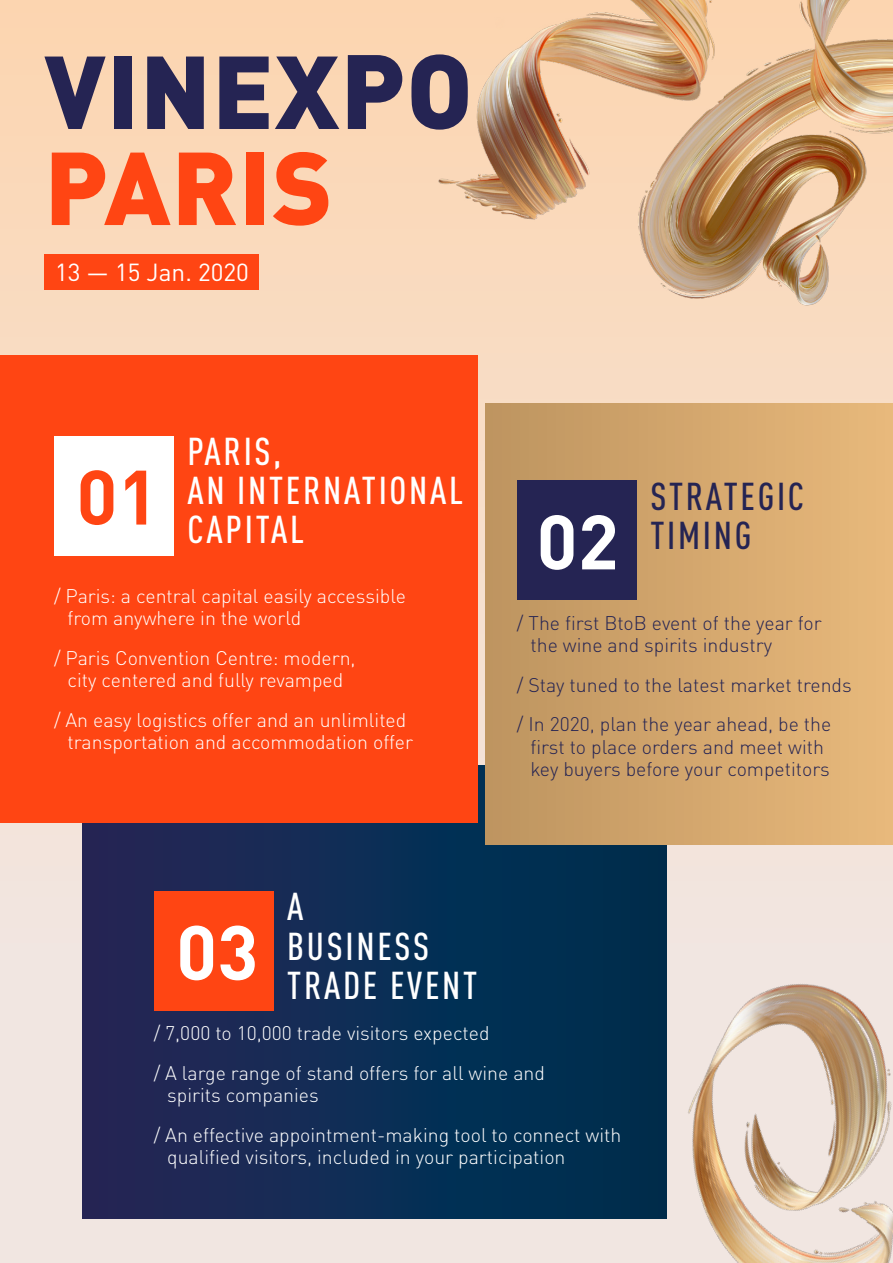
<style>
.page{position:relative;width:893px;height:1263px;background:#fff}
.page>*{position:absolute;margin:0;border:0;box-sizing:border-box;transform-origin:0 0}
.t1{font:900 101.7px/96px "DINOT";letter-spacing:.01em;color:#252453}
.t2{font:700 75.75px "DINOT";color:#fff}
.t3{font:700 75.75px "DINOT";color:#ff4513}
.t4{font:500 condensed 38.25px/39.2px "DINOT";letter-spacing:.07em;color:#fff}
.t5{font:500 condensed 38.25px/39.2px "DINOT";letter-spacing:.07em;color:#252453}
.t6{font:24.45px "DINOT";color:#fff}
.t7{font:300 19.5px/22.5px "DINOT";color:#fff}
.t8{font:300 19.5px/22.5px "DINOT";color:#252453}
.s1{font-size:103.8px}
.s2{color:#ff4513}
</style>
<div class="page">
<div style="left:0;top:0;width:893px;height:1263px;background:linear-gradient(to bottom,#fdd7b3,#eee8e9)"></div>
<img style="left:571px;top:902px;width:322px;height:361px">
<div style="left:82px;top:765px;width:584px;height:453px;background:linear-gradient(to right,#252757,#00314f)"></div>
<div style="left:486px;top:404px;width:407px;height:440px;background:linear-gradient(to right,#bd945f,#e9b97b)"></div>
<div style="left:154px;top:891px;width:120px;height:120px;background:#ff4513"></div>
<div style="left:517px;top:480px;width:120px;height:120px;background:#252453"></div>
<div style="left:0;top:355px;width:477px;height:468px;background:#ff4513"></div>
<div style="left:54px;top:436px;width:120px;height:120px;background:#fff"></div>
<img style="left:574px;top:0;width:319px;height:332px">
<img style="left:392px;top:0;width:363px;height:290px">
<div style="left:44px;top:254px;width:215px;height:36px;background:#ff4513"></div>
<h1 class="t1" style="left:44px;top:34px;width:430px">VINEX<span class="s1">PO<br></span><span class="s2">PARIS</span></h1>
<p class="t6" style="left:55px;top:254px;width:195px">13 — 15 Jan. 2020</p>
<h2 class="t3" style="left:76px;top:438px;width:84px">01</h2>
<h3 class="t4" style="left:188px;top:429px;width:277px">PARIS,<br>AN INTERNATIONAL<br>CAPITAL</h3>
<p class="t7" style="left:67px;top:583px;width:340px;text-indent:-13px">/ Paris: a central capital easily accessible from anywhere in the world</p>
<p class="t7" style="left:54px;top:645px;width:303px;text-align:center">/ Paris Convention Centre: modern, city centered and fully revamped</p>
<p class="t7" style="left:67px;top:707px;width:347px;text-indent:-13px">/ An easy logistics offer and an unlimlited transportation and accommodation offer</p>
<h2 class="t2" style="left:536px;top:483px;width:84px">02</h2>
<h3 class="t5" style="left:650px;top:474px;width:155px">STRATEGIC<br>TIMING</h3>
<p class="t8" style="left:530px;top:610px;width:293px;text-indent:-13px">/ The first BtoB event of the year for the wine and spirits industry</p>
<p class="t8" style="left:517px;top:664px;width:336px;line-height:39.5px">/ Stay tuned to the latest market trends / In 2020, plan the year ahead, be the</p>
<p class="t8" style="left:530px;top:734px;width:301px">first to place orders and meet with key buyers before your competitors</p>
<h2 class="t2" style="left:176px;top:893px;width:84px">03</h2>
<h3 class="t4" style="left:287px;top:884px;width:191px">A<br>BUSINESS<br>TRADE EVENT</h3>
<p class="t7" style="left:154px;top:1012px;width:393px;line-height:39.5px">/ 7,000 to 10,000 trade visitors expected<br>/ A large range of stand offers for all wine and</p>
<p class="t7" style="left:154px;top:1074px;width:469px;line-height:39.5px;text-indent:13px">spirits companies<br>/ An effective appointment-making tool to connect with</p>
<p class="t7" style="left:167px;top:1144px;width:400px">qualified visitors, included in your participation</p>
</div>
